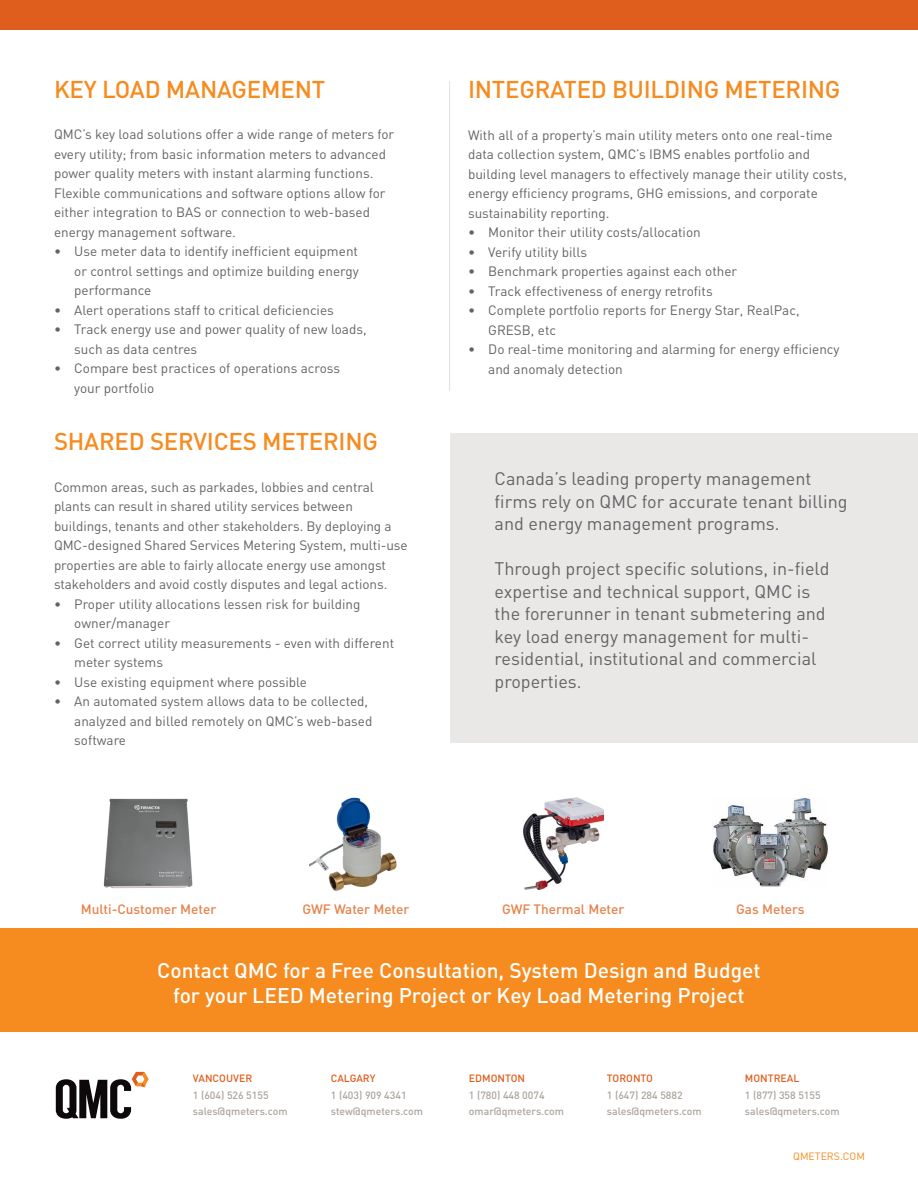
<style>
.page{position:relative;width:918px;height:1188px;background:#fff}
.page>*{position:absolute;margin:0;border:0;box-sizing:border-box;transform-origin:0 0}
.t1{font:500 24px "DIN";letter-spacing:-.01em;color:#f68b1f}
.Body_Copy{font:500 21px/25.2px "DIN";color:#fff;text-align:center}
.Body_Copy-2{font:18px/22.5px "DIN";color:#636366}
.Body_Copy-3{font:13.5px/19.5px "DIN";color:#636366}
.Body_Copy-4{font:500 13.5px "DIN";color:#e6834b}
.Body_Copy-5{font:500 10.5px "DIN";color:#aba49e}
.Body_Copy-6{font:500 10.5px "DIN";color:#df5e1e}
.t2{font:10.5px "DIN";color:#f68b1f}
</style>
<div class="page">
<div style="left:0;top:928px;width:918px;height:103px;background:#f68b1f"></div>
<svg style="left:56px;top:1072px;width:93px;height:47px"></svg>
<div style="left:0;top:0;width:918px;height:30px;background:#df5e1e"></div>
<hr style="left:449px;top:81px;width:1px;height:309px;background:#e2dfdd">
<img style="left:103px;top:798px;width:90px;height:91px">
<img style="left:523px;top:797px;width:80px;height:93px">
<img style="left:310px;top:797px;width:87px;height:94px">
<img style="left:713px;top:798px;width:115px;height:89px">
<div style="left:450px;top:433px;width:468px;height:309px;background:#eae8e7"></div>
<p class="t1" style="left:54px;top:74px;width:273px">KEY LOAD MANAGEMENT</p>
<p class="Body_Copy-3" style="left:54px;top:124px;width:342px">QMC’s key load solutions offer a wide range of meters for every utility; from basic information meters to advanced power quality meters with instant alarming functions.<br>Flexible communications and software options allow for either integration to BAS or connection to web-based energy management software.</p>
<p class="Body_Copy-3" style="left:74px;top:241px;width:286px;text-align:justify;text-indent:-20px">• Use meter data to identify inefficient equipment or control settings and optimize building energy performance</p>
<p class="Body_Copy-3" style="left:54px;top:300px;width:281px">• Alert operations staff to critical deficiencies</p>
<p class="Body_Copy-3" style="left:74px;top:319px;width:294px;text-indent:-20px">• Track energy use and power quality of new loads, such as data centres</p>
<p class="Body_Copy-3" style="left:74px;top:358px;width:267px;text-indent:-20px">• Compare best practices of operations across your portfolio</p>
<p class="t1" style="left:54px;top:426px;width:326px">SHARED SERVICES METERING</p>
<p class="Body_Copy-3" style="left:54px;top:477px;width:355px">Common areas, such as parkades, lobbies and central plants can result in shared utility services between buildings, tenants and other stakeholders. By deploying a QMC-designed Shared Services Metering System, multi-use properties are able to fairly allocate energy use amongst stakeholders and avoid costly disputes and legal actions.</p>
<p class="Body_Copy-3" style="left:74px;top:594px;width:288px;text-indent:-20px">• Proper utility allocations lessen risk for building owner/manager</p>
<p class="Body_Copy-3" style="left:74px;top:633px;width:321px;text-indent:-20px">• Get correct utility measurements - even with different meter systems</p>
<p class="Body_Copy-3" style="left:54px;top:672px;width:255px">• Use existing equipment where possible</p>
<p class="Body_Copy-3" style="left:74px;top:691px;width:300px;text-indent:-20px">• An automated system allows data to be collected, analyzed and billed remotely on QMC’s web-based software</p>
<p class="t1" style="left:468px;top:74px;width:374px">INTEGRATED BUILDING METERING</p>
<p class="Body_Copy-3" style="left:468px;top:125px;width:381px">With all of a property’s main utility meters onto one real-time data collection system, QMC’s IBMS enables portfolio and building level managers to effectively manage their utility costs, energy efficiency programs, GHG emissions, and corporate sustainability reporting.</p>
<p class="Body_Copy-3" style="left:468px;top:222px;width:234px">• Monitor their utility costs/allocation</p>
<p class="Body_Copy-3" style="left:468px;top:242px;width:121px">• Verify utility bills</p>
<p class="Body_Copy-3" style="left:468px;top:261px;width:271px">• Benchmark properties against each other</p>
<p class="Body_Copy-3" style="left:468px;top:281px;width:246px">• Track effectiveness of energy retrofits</p>
<p class="Body_Copy-3" style="left:488px;top:300px;width:313px;text-indent:-20px">• Complete portfolio reports for Energy Star, RealPac,<br>GRESB, etc</p>
<p class="Body_Copy-3" style="left:488px;top:339px;width:353px;text-indent:-20px">• Do real-time monitoring and alarming for energy efficiency and anomaly detection</p>
<p class="Body_Copy-2" style="left:495px;top:467px;width:354px">Canada’s leading property management firms rely on QMC for accurate tenant billing and energy management programs.</p>
<p class="Body_Copy-2" style="left:495px;top:557px;width:337px">Through project specific solutions, in-field expertise and technical support, QMC is the forerunner in tenant submetering and key load energy management for multi&shy;residential, institutional and commercial properties.</p>
<p class="Body_Copy-4" style="left:81px;top:901px;width:137px">Multi-Customer Meter</p>
<p class="Body_Copy-4" style="left:303px;top:901px;width:108px">GWF Water Meter</p>
<p class="Body_Copy-4" style="left:502px;top:901px;width:124px">GWF Thermal Meter</p>
<p class="Body_Copy-4" style="left:736px;top:901px;width:70px">Gas Meters</p>
<p class="Body_Copy" style="left:157px;top:957px;width:605px">Contact QMC for a Free Consultation, System Design and Budget for your LEED Metering Project or Key Load Metering Project</p>
<p class="Body_Copy-6" style="left:193px;top:1072px;width:61px">VANCOUVER</p>
<p class="Body_Copy-5" style="left:193px;top:1088px;width:77px">1 (604) 526 5155</p>
<p class="Body_Copy-5" style="left:193px;top:1105px;width:96px">sales@qmeters.com</p>
<p class="Body_Copy-6" style="left:331px;top:1072px;width:46px">CALGARY</p>
<p class="Body_Copy-5" style="left:331px;top:1088px;width:77px">1 (403) 909 4341</p>
<p class="Body_Copy-5" style="left:331px;top:1105px;width:94px">stew@qmeters.com</p>
<p class="Body_Copy-6" style="left:469px;top:1072px;width:58px">EDMONTON</p>
<p class="Body_Copy-5" style="left:469px;top:1088px;width:77px">1 (780) 448 0074</p>
<p class="Body_Copy-5" style="left:469px;top:1105px;width:97px">omar@qmeters.com</p>
<p class="Body_Copy-6" style="left:607px;top:1072px;width:48px">TORONTO</p>
<p class="Body_Copy-5" style="left:607px;top:1088px;width:77px">1 (647) 284 5882</p>
<p class="Body_Copy-5" style="left:607px;top:1105px;width:96px">sales@qmeters.com</p>
<p class="Body_Copy-6" style="left:745px;top:1072px;width:56px">MONTREAL</p>
<p class="Body_Copy-5" style="left:745px;top:1088px;width:77px">1 (877) 358 5155</p>
<p class="Body_Copy-5" style="left:745px;top:1105px;width:96px">sales@qmeters.com</p>
<p class="t2" style="left:793px;top:1150px;width:73px">QMETERS.COM</p>
</div>
